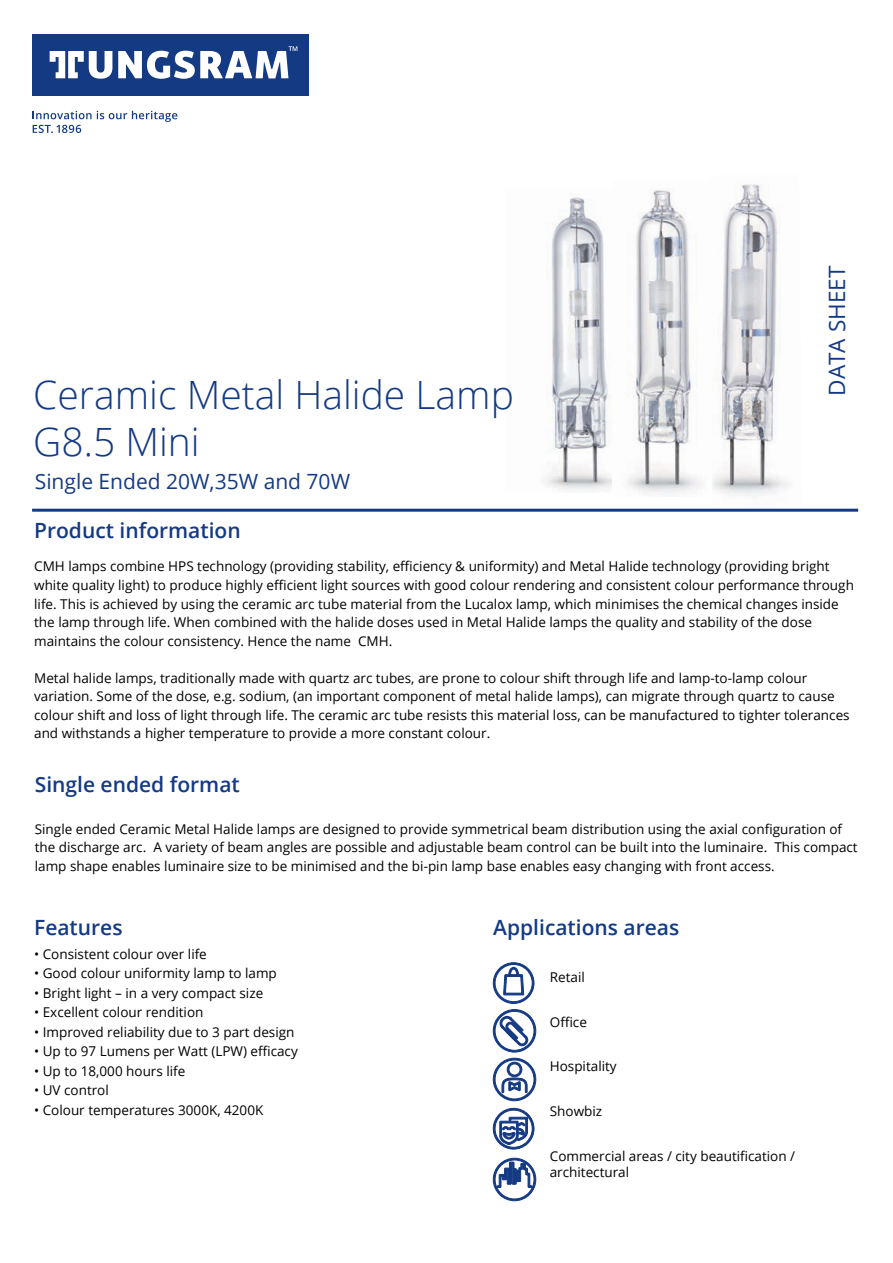
<style>
.page{position:relative;width:893px;height:1263px;background:#fff}
.page>*{position:absolute;margin:0;border:0;box-sizing:border-box;transform-origin:0 0}
.t1{font:300 39px/46.8px "Open Sans";color:#143a84}
.t2{font:22.5px "Open Sans";color:#143a84}
.t3{font:600 21px "Open Sans";color:#143a84}
.t4{font:21px "Open Sans";color:#143a84}
.t5{font:13.5px/18.5px "Open Sans";color:#000}
</style>
<div class="page">
<img style="left:544px;top:197px;width:68px;height:295px">
<img style="left:627px;top:189px;width:75px;height:306px">
<img style="left:709px;top:184px;width:93px;height:325px">
<svg style="left:493px;top:963px;width:41px;height:40px"></svg>
<svg style="left:493px;top:1009px;width:43px;height:43px"></svg>
<svg style="left:493px;top:1058px;width:43px;height:43px"></svg>
<svg style="left:493px;top:1108px;width:41px;height:41px"></svg>
<svg style="left:493px;top:1158px;width:43px;height:43px"></svg>
<div style="left:33px;top:34px;width:276px;height:61px;background:#143a84"></div>
<svg style="left:118px;top:46px;width:179px;height:33px"></svg>
<svg style="left:50px;top:51px;width:62px;height:28px"></svg>
<svg style="left:33px;top:111px;width:144px;height:22px"></svg>
<hr style="left:32px;top:509px;width:826px;height:3px;background:#143a84">
<h2 class="t2" style="left:822px;top:396px;width:131px;rotate:-90deg">DATA SHEET</h2>
<h1 class="t1" style="left:33px;top:371px;width:482px">Ceramic Metal Halide Lamp<br>G8.5 Mini</h1>
<h3 class="t4" style="left:35px;top:467px;width:317px">Single Ended 20W,35W and 70W</h3>
<h3 class="t3" style="left:34px;top:515px;width:208px">Product information</h3>
<p class="t5" style="left:34px;top:557px;width:821px">CMH lamps combine HPS technology (providing stability, efficiency &amp; uniformity) and Metal Halide technology (providing bright white quality light) to produce highly efficient light sources with good colour rendering and consistent colour performance through life. This is achieved by using the ceramic arc tube material from the Lucalox lamp, which minimises the chemical changes inside the lamp through life. When combined with the halide doses used in Metal Halide lamps the quality and stability of the dose maintains the colour consistency. Hence the name CMH.</p>
<p class="t5" style="left:34px;top:668px;width:817px">Metal halide lamps, traditionally made with quartz arc tubes, are prone to colour shift through life and lamp-to-lamp colour variation. Some of the dose, e.g. sodium, (an important component of metal halide lamps), can migrate through quartz to cause colour shift and loss of light through life. The ceramic arc tube resists this material loss, can be manufactured to tighter tolerances and withstands a higher temperature to provide a more constant colour.</p>
<h3 class="t3" style="left:35px;top:770px;width:207px">Single ended format</h3>
<p class="t5" style="left:35px;top:819px;width:824px">Single ended Ceramic Metal Halide lamps are designed to provide symmetrical beam distribution using the axial configuration of the discharge arc. A variety of beam angles are possible and adjustable beam control can be built into the luminaire. This compact lamp shape enables luminaire size to be minimised and the bi-pin lamp base enables easy changing with front access.</p>
<h3 class="t3" style="left:34px;top:913px;width:90px">Features</h3>
<p class="t5" style="left:34px;top:944px;width:174px">• Consistent colour over life</p>
<p class="t5" style="left:34px;top:964px;width:244px">• Good colour uniformity lamp to lamp</p>
<p class="t5" style="left:34px;top:983px;width:231px">• Bright light – in a very compact size</p>
<p class="t5" style="left:34px;top:1003px;width:171px">• Excellent colour rendition</p>
<p class="t5" style="left:34px;top:1022px;width:262px">• Improved reliability due to 3 part design</p>
<p class="t5" style="left:34px;top:1041px;width:265px">• Up to 97 Lumens per Watt (LPW) efficacy</p>
<p class="t5" style="left:34px;top:1061px;width:153px">• Up to 18,000 hours life</p>
<p class="t5" style="left:34px;top:1081px;width:76px">• UV control</p>
<p class="t5" style="left:34px;top:1100px;width:231px">• Colour temperatures 3000K, 4200K</p>
<h3 class="t3" style="left:493px;top:913px;width:188px">Applications areas</h3>
<p class="t5" style="left:550px;top:967px;width:37px">Retail</p>
<p class="t5" style="left:550px;top:1012px;width:39px">Office</p>
<p class="t5" style="left:550px;top:1057px;width:68px">Hospitality</p>
<p class="t5" style="left:550px;top:1101px;width:54px">Showbiz</p>
<p class="t5" style="left:550px;top:1147px;width:247px;line-height:16.2px">Commercial areas / city beautification / architectural</p>
</div>
